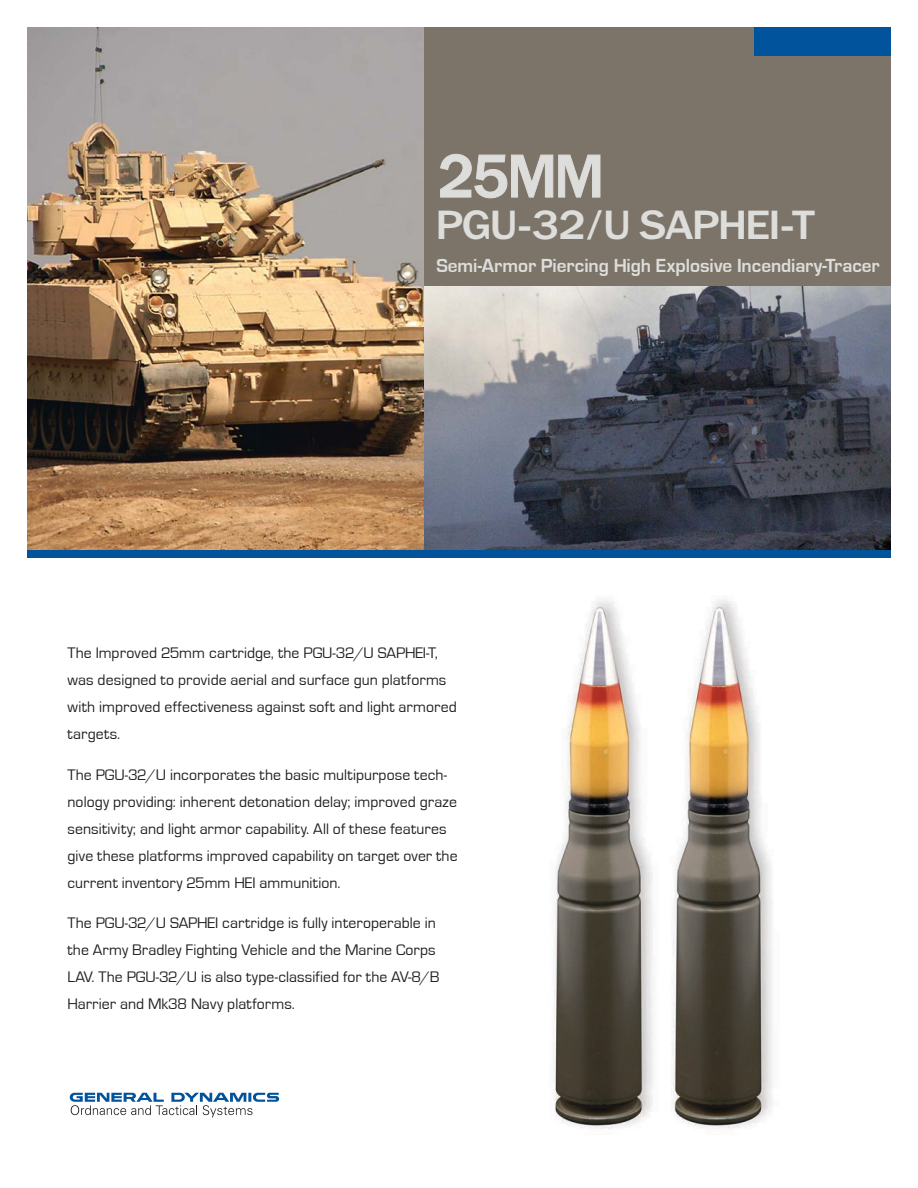
<style>
.page{position:relative;width:918px;height:1188px;background:#fff}
.page>*{position:absolute;margin:0;border:0;box-sizing:border-box;transform-origin:0 0}
.t1{font:60px "Framina";color:#dddddb}
.t2{font:40.5px "Framina";letter-spacing:-.02em;color:#dddddb;scale:1.11 1}
.t3{font:700 19.5px "Eurostile";letter-spacing:-.005em;color:#dddddb}
.t4{font:15.75px/27px "Eurostile";letter-spacing:.005em;color:#231f20}
</style>
<div class="page">
<div style="left:421px;top:27px;width:470px;height:260px;background:#7c7468"></div>
<img style="left:424px;top:286px;width:467px;height:264px">
<img style="left:27px;top:27px;width:397px;height:523px">
<div style="left:27px;top:550px;width:864px;height:8px;background:#01539b"></div>
<div style="left:755px;top:27px;width:136px;height:28px;background:#01539b"></div>
<svg style="left:440px;top:153px;width:161px;height:46px"></svg>
<img style="left:553px;top:599px;width:220px;height:530px">
<svg style="left:70px;top:1093px;width:209px;height:24px"></svg>
<h1 class="t1" style="left:436px;top:140px;width:168px">25MM</h1>
<h2 class="t2" style="left:436px;top:200px;width:343px">PGU-32/U SAPHEI-T</h2>
<p class="t3" style="left:436px;top:255px;width:445px">Semi-Armor Piercing High Explosive Incendiary-Tracer</p>
<p class="t4" style="left:68px;top:640px;width:391px">The Improved 25mm cartridge, the PGU-32/U SAPHEI-T, was designed to provide aerial and surface gun platforms with improved effectiveness against soft and light armored targets.</p>
<p class="t4" style="left:68px;top:762px;width:392px">The PGU-32/U incorporates the basic multipurpose tech&shy;nology providing: inherent detonation delay; improved graze sensitivity; and light armor capability. All of these features give these platforms improved capability on target over the current inventory 25mm HEI ammunition.</p>
<p class="t4" style="left:68px;top:910px;width:374px">The PGU-32/U SAPHEI cartridge is fully interoperable in the Army Bradley Fighting Vehicle and the Marine Corps LAV. The PGU-32/U is also type-classified for the AV-8/B Harrier and Mk38 Navy platforms.</p>
</div>
